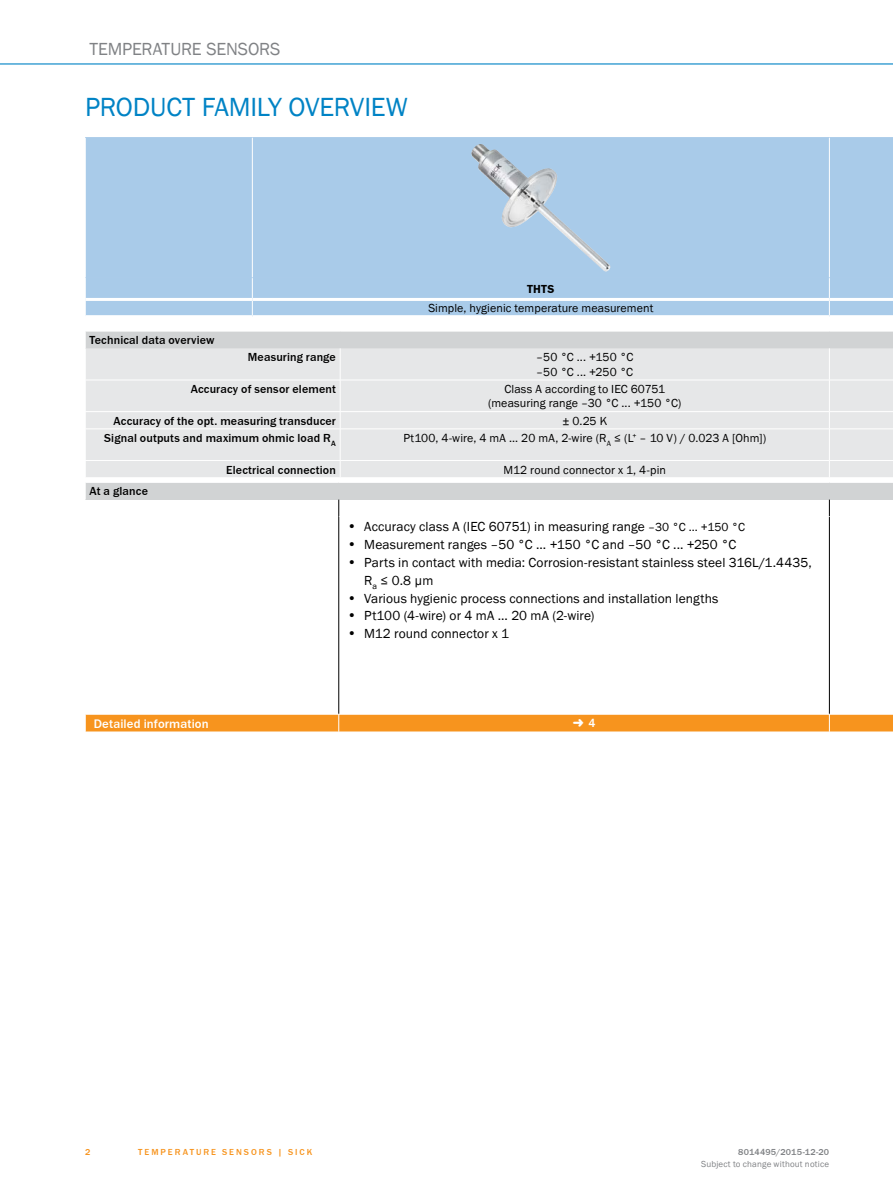
<style>
.page{position:relative;width:893px;height:1188px;background:#fff}
.page>*{position:absolute;margin:0;border:0;box-sizing:border-box;transform-origin:0 0}
.t1{font:27px "SICK Franklin";letter-spacing:-.01em;color:#0083c5}
.t2{font:18px "SICK Franklin";letter-spacing:-.005em;color:#808285}
.t3{font:13.5px/17.9px "SICK Franklin";letter-spacing:.005em;color:#000}
.t4{font:500 12.75px "SICK Franklin";letter-spacing:.01em;color:#fff}
.t5{font:12px/14.4px "SICK Franklin";letter-spacing:.005em;color:#000}
.t6{font:500 12px "SICK Franklin";letter-spacing:.01em;color:#000}
.t7{font:700 12px "SICK Franklin";color:#000}
.t8{font:500 12px "SICK Franklin";color:#fff}
.t9{font:9px "SICK Franklin";letter-spacing:.02em;color:#808285}
.t10{font:500 9px "SICK Franklin";letter-spacing:.225em;color:#f7941e}
.t11{font:500 9px "SICK Franklin";letter-spacing:.02em;color:#808285}
.s1{font-size:14.25px}
.s2{font-size:12px}
</style>
<div class="page">
<hr style="left:0;top:63px;width:893px;height:2px;background:#0083c5">
<div style="left:86px;top:138px;width:807px;height:140px;background:#a9cbe9"></div>
<hr style="left:85px;top:137px;width:167px;height:1px;background:#a9cbe9">
<hr style="left:252px;top:137px;width:577px;height:1px;background:#a9cbe9">
<hr style="left:252px;top:138px;width:1px;height:140px;background:#fff">
<hr style="left:829px;top:137px;width:64px;height:1px;background:#a9cbe9">
<hr style="left:829px;top:138px;width:1px;height:140px;background:#fff">
<svg style="left:85px;top:278px;width:808px;height:37px;background:#b0cfea"></svg>
<img style="left:471px;top:144px;width:140px;height:128px">
<div style="left:85px;top:331px;width:808px;height:17px;background:#d1d3d4"></div>
<div style="left:86px;top:348px;width:807px;height:129px;background:#e6e7e8"></div>
<div style="left:86px;top:381px;width:807px;height:79px;background:#e6e7e8"></div>
<hr style="left:340px;top:348px;width:1px;height:32px;background:#fff">
<hr style="left:829px;top:348px;width:1px;height:32px;background:#fff">
<hr style="left:85px;top:380px;width:255px;height:1px;background:#fff">
<hr style="left:340px;top:380px;width:489px;height:1px;background:#fff">
<hr style="left:340px;top:380px;width:1px;height:31px;background:#fff">
<hr style="left:829px;top:380px;width:64px;height:1px;background:#fff">
<hr style="left:829px;top:380px;width:1px;height:31px;background:#fff">
<hr style="left:85px;top:411px;width:255px;height:1px;background:#fff">
<hr style="left:340px;top:411px;width:489px;height:1px;background:#fff">
<svg style="left:340px;top:412px;width:1px;height:17px"></svg>
<hr style="left:829px;top:411px;width:64px;height:1px;background:#fff">
<svg style="left:829px;top:412px;width:1px;height:17px"></svg>
<hr style="left:85px;top:429px;width:255px;height:1px;background:#fff">
<hr style="left:340px;top:429px;width:489px;height:1px;background:#fff">
<hr style="left:340px;top:429px;width:1px;height:31px;background:#fff">
<hr style="left:829px;top:429px;width:64px;height:1px;background:#fff">
<hr style="left:829px;top:429px;width:1px;height:31px;background:#fff">
<hr style="left:85px;top:460px;width:255px;height:1px;background:#fff">
<hr style="left:340px;top:460px;width:489px;height:1px;background:#fff">
<svg style="left:340px;top:461px;width:1px;height:16px"></svg>
<hr style="left:829px;top:460px;width:64px;height:1px;background:#fff">
<svg style="left:829px;top:461px;width:1px;height:16px"></svg>
<hr style="left:85px;top:331px;width:255px;height:1px;background:#fff">
<svg style="left:85px;top:332px;width:1px;height:16px"></svg>
<hr style="left:340px;top:331px;width:489px;height:1px;background:#fff">
<hr style="left:829px;top:331px;width:64px;height:1px;background:#fff">
<div style="left:85px;top:482px;width:808px;height:18px;background:#d1d3d4"></div>
<svg style="left:338px;top:500px;width:1px;height:17px"></svg>
<svg style="left:829px;top:500px;width:1px;height:17px"></svg>
<hr style="left:338px;top:517px;width:1px;height:197px;background:#000">
<hr style="left:829px;top:517px;width:1px;height:197px;background:#000">
<hr style="left:85px;top:482px;width:254px;height:1px;background:#fff">
<svg style="left:85px;top:483px;width:1px;height:17px"></svg>
<hr style="left:339px;top:482px;width:490px;height:1px;background:#fff">
<hr style="left:829px;top:482px;width:64px;height:1px;background:#fff">
<svg style="left:85px;top:714px;width:808px;height:18px;background:#f79b2e"></svg>
<h2 class="t2" style="left:90px;top:38px;width:190px">Temperature sensors</h2>
<h1 class="t1" style="left:85px;top:90px;width:324px">Product family overview</h1>
<p class="t6" style="left:89px;top:333px;width:127px">Technical data overview</p>
<p class="t7" style="left:527px;top:282px;width:29px">THTS</p>
<p class="t5" style="left:428px;top:301px;width:227px">Simple, hygienic temperature measurement</p>
<p class="t6" style="left:248px;top:350px;width:90px">Measuring range</p>
<p class="t5" style="left:536px;top:350px;width:98px">–50 °C ... +150 °C –50 °C ... +250 °C</p>
<p class="t6" style="left:191px;top:382px;width:147px">Accuracy of sensor element</p>
<p class="t5" style="left:504px;top:382px;width:112px">Class A according to IEC</p>
<p class="t5" style="left:488px;top:382px;width:195px;text-indent:143px">60751 (measuring range –30 °C ... +150 °C)</p>
<p class="t6" style="left:114px;top:413px;width:224px">Accuracy of the opt. measuring transducer</p>
<p class="t5" style="left:562px;top:414px;width:46px">± 0.25 K</p>
<p class="t6" style="left:104px;top:430px;width:233px">Signal outputs and maximum ohmic load R<sub>A</sub></p>
<p class="t5" style="left:403px;top:431px;width:364px">Pt100, 4-wire, 4 mA ... 20 mA, 2-wire (R<sub>A</sub> ≤ (L<sup>+</sup> – 10 V) / 0.023 A [Ohm])</p>
<p class="t6" style="left:226px;top:462px;width:111px">Electrical connection</p>
<p class="t5" style="left:504px;top:462px;width:164px">M12 round connector x 1, 4-pin</p>
<p class="t6" style="left:89px;top:484px;width:60px">At a glance</p>
<p class="t3" style="left:347px;top:518px;width:126px"><span class="s1">•</span> Accuracy class A (IEC</p>
<p class="t3" style="left:489px;top:518px;width:257px">60751) in measuring range <span class="s2">–30 °C ... +150 °C</span></p>
<p class="t3" style="left:347px;top:536px;width:390px"><span class="s1">•</span> Measurement ranges –50 °C ... +150 °C and –50 °C ... +250 °C</p>
<p class="t3" style="left:364px;top:554px;width:449px;text-indent:-17px"><span class="s1">•</span> Parts in contact with media: Corrosion-resistant stainless steel 316L/1.4435,<br>R<sub>a</sub> ≤ 0.8 µm</p>
<p class="t3" style="left:347px;top:589px;width:373px"><span class="s1">•</span> Various hygienic process connections and installation lengths</p>
<p class="t3" style="left:347px;top:607px;width:249px"><span class="s1">•</span> Pt100 (4-wire) or 4 mA ... 20 mA (2-wire)</p>
<p class="t3" style="left:347px;top:625px;width:163px"><span class="s1">•</span> M12 round connector x 1</p>
<p class="t4" style="left:94px;top:716px;width:116px">Detailed information</p>
<p class="t8" style="left:588px;top:716px;width:9px">4</p>
<p class="t10" style="left:85px;top:1146px;width:7px">2</p>
<p class="t10" style="left:138px;top:1146px;width:176px">TEMPERATURE SENSORS | SICK</p>
<p class="t11" style="left:738px;top:1146px;width:92px">8014495/2015-12-20</p>
<p class="t9" style="left:701px;top:1159px;width:130px">Subject to change without notice</p>
</div>
